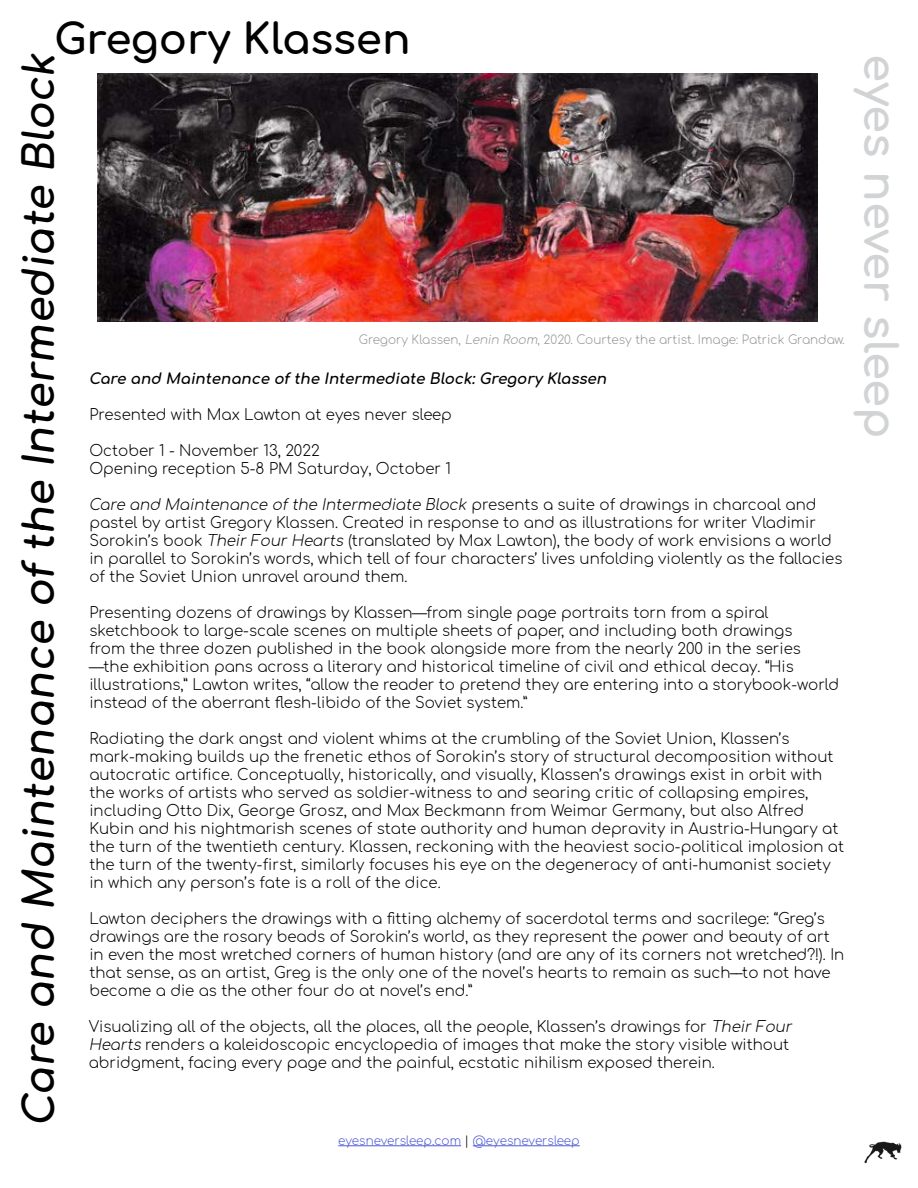
<style>
.page{position:relative;width:918px;height:1188px;background:#fff}
.page>*{position:absolute;margin:0;border:0;box-sizing:border-box;transform-origin:0 0}
.t1{font:700 45px "Comfortaa";color:#d1d3d4}
.t2{font:700 42px "Comfortaa";color:#000}
.t3{font:300 15px/18px "Comfortaa";color:#000}
.t4{font:italic 700 15px "Comfortaa";color:#000}
.t5{font:300 12px "Comfortaa";color:#939598}
.t6{font:300 12px "Comfortaa";color:#4f5cd6}
.s1{font-style:italic}
.s2{color:#000}
</style>
<div class="page">
<img style="left:98px;top:73px;width:720px;height:248px">
<img style="left:864px;top:1141px;width:38px;height:23px">
<hr style="left:338px;top:1145px;width:123px;height:1px;background:#4f5cd6">
<hr style="left:473px;top:1145px;width:107px;height:1px;background:#4f5cd6">
<h2 class="t2" style="left:54px;top:1px;width:358px">Gregory Klassen</h2>
<h2 class="t2" style="left:1px;top:1127px;width:1083px;rotate:-90deg">Care and Maintenance of the Intermediate Block</h2>
<p class="t5" style="left:359px;top:329px;width:487px">Gregory Klassen, <span class="s1">Lenin Room</span>, 2020. Courtesy the artist. Image: Patrick Grandaw.</p>
<p class="t4" style="left:89px;top:365px;width:523px">Care and Maintenance ofthe Intermediate Block:Gregory Klassen</p>
<p class="t3" style="left:89px;top:403px;width:364px">Presented with Max Lawton at eyes never sleep</p>
<p class="t3" style="left:89px;top:439px;width:363px">October 1 - November 13, 2022<br>Opening reception 5-8 PM Saturday, October 1</p>
<p class="t3" style="left:89px;top:493px;width:755px"><span class="s1">Care and Maintenance ofthe Intermediate Block</span> p re s e n t s a s u i t e o f d raw i n g s i n c h a rc o a l a n d pastel by artist Gregory Klassen. Created in response to and as illustrations for writer Vladimir Sorokin’s book <span class="s1">TheirFourHearts</span> (translated by Max Lawton), the body of work envisions a world in parallel to Sorokin’s words, which tell of four characters’ lives unfolding violently as the fallacies of the Soviet Union unravel around them.</p>
<p class="t3" style="left:89px;top:601px;width:751px">Presenting dozens of drawings by Klassen—from single page portraits torn from a spiral sketchbook to large-scale scenes on multiple sheets of paper, and including both drawings<br>from the three dozen published in the book alongside more from the nearly 200 in the series —the exhibition pans across a literary and historical timeline of civil and ethical decay. “His illustrations,” Lawton writes, “allow the reader to pretend they are entering into a storybook-world instead of the aberrant flesh-libido of the Soviet system.”</p>
<p class="t3" style="left:89px;top:727px;width:756px">Radiating the dark angst and violent whims at the crumbling of the Soviet Union, Klassen’s mark-making builds up the frenetic ethos of Sorokin’s story of structural decomposition without autocratic artifice. Conceptually, historically, and visually, Klassen’s drawings exist in orbit with the works of artists who served as soldier-witness to and searing critic of collapsing empires, including Otto Dix, George Grosz, and Max Beckmann from Weimar Germany, but also Alfred Kubin and his nightmarish scenes of state authority and human depravity in Austria-Hungary at the turn of the twentieth century. Klassen, reckoning with the heaviest socio-political implosion at the turn of the twenty-first, similarly focuses his eye on the degeneracy of anti-humanist society in which any person’s fate is a roll of the dice.</p>
<p class="t3" style="left:89px;top:907px;width:756px">Lawton deciphers the drawings with a fitting alchemy of sacerdotal terms and sacrilege: “Greg’s drawings are the rosary beads of Sorokin’s world, as they represent the power and beauty of art in even the most wretched corners of human history (and are any of its corners not wretched?!). In that sense, as an artist, Greg is the only one of the novel’s hearts to remain as such––to not have become a die as the other four do at novel’s end.”</p>
<p class="t3" style="left:89px;top:1015px;width:709px">Visualizing all of the objects, all the places, all the people, Klassen’s drawings for <span class="s1">TheirFour<br>Hearts</span> renders a kaleidoscopic encyclopedia of images that make the story visible without abridgment, facing every page and the painful, ecstatic nihilism exposed therein.</p>
<p class="t6" style="left:338px;top:1129px;width:243px">eyesneversleep.com <span class="s2">|</span> @eyesneversleep</p>
<h1 class="t1" style="left:921px;top:54px;width:386px;rotate:90deg">eyes never sleep</h1>
</div>
